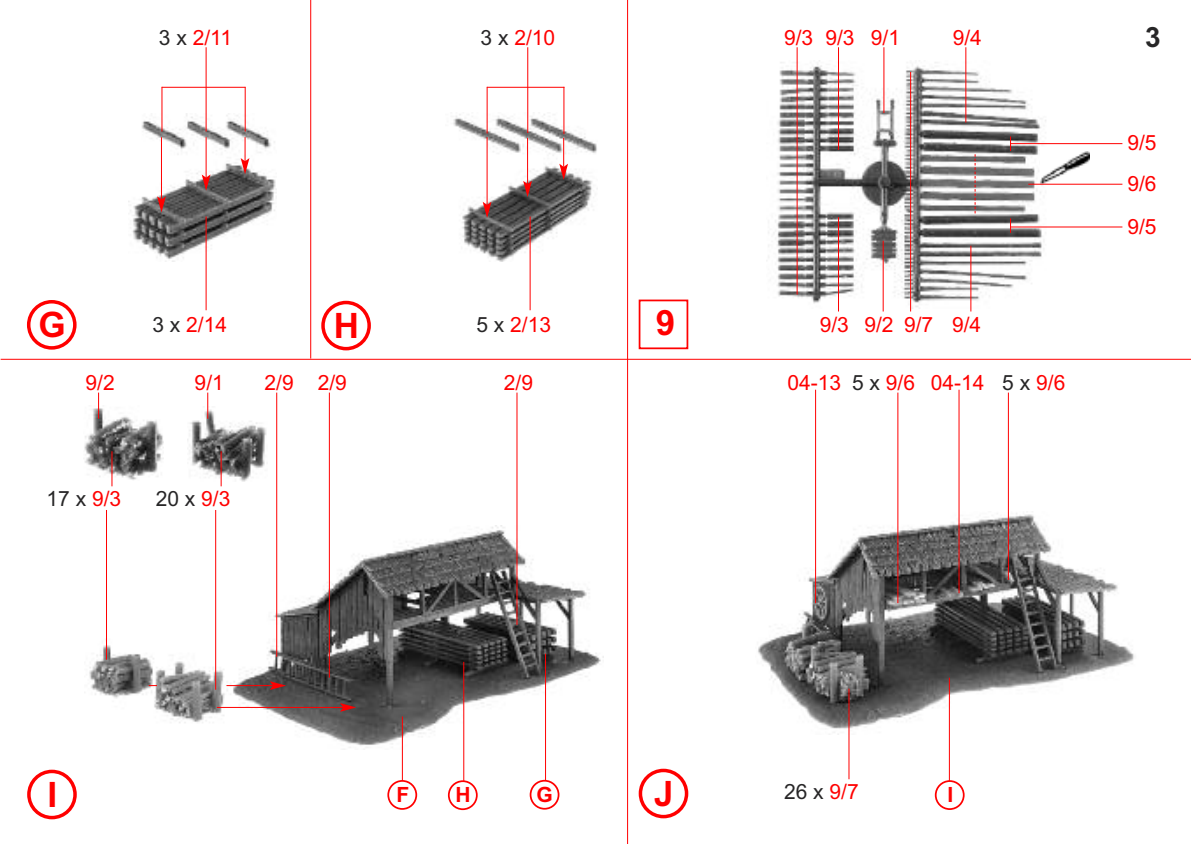
<style>
.page{position:relative;width:1191px;height:844px;background:#fff}
.page>*{position:absolute;margin:0;border:0;box-sizing:border-box;transform-origin:0 0}
.t1{font:700 35px "Arial";color:#f00}
.t2{font:700 28px "Arial";color:#272627}
.t3{font:21px "Arial";color:#f00}
.t4{font:21px "Arial";color:#272627}
.t5{font:700 21px "Arial";color:#f00}
.s1{color:#272627}
.s2{color:#f00}
</style>
<div class="page">
<hr style="left:627px;top:0;width:1px;height:843px;background:#f00">
<hr style="left:310px;top:0;width:1px;height:358px;background:#f00">
<hr style="left:1px;top:359px;width:1190px;height:1px;background:#f00">
<img style="left:128px;top:113px;width:149px;height:149px">
<img style="left:453px;top:113px;width:144px;height:148px">
<img style="left:768px;top:60px;width:281px;height:248px">
<img style="left:187px;top:406px;width:80px;height:75px">
<img style="left:84px;top:406px;width:79px;height:74px">
<img style="left:89px;top:526px;width:512px;height:223px">
<img style="left:758px;top:511px;width:377px;height:223px">
<svg style="left:27px;top:300px;width:50px;height:49px"></svg>
<svg style="left:387px;top:779px;width:30px;height:30px"></svg>
<svg style="left:321px;top:301px;width:50px;height:49px"></svg>
<svg style="left:27px;top:769px;width:50px;height:50px"></svg>
<svg style="left:638px;top:768px;width:50px;height:50px"></svg>
<svg style="left:529px;top:779px;width:30px;height:30px"></svg>
<svg style="left:448px;top:780px;width:30px;height:29px"></svg>
<svg style="left:934px;top:780px;width:30px;height:29px"></svg>
<hr style="left:206px;top:47px;width:1px;height:84px;background:#f00">
<hr style="left:162px;top:87px;width:83px;height:1px;background:#f00">
<hr style="left:161px;top:87px;width:1px;height:44px;background:#f00">
<hr style="left:245px;top:87px;width:1px;height:44px;background:#f00">
<hr style="left:527px;top:47px;width:1px;height:86px;background:#f00">
<hr style="left:883px;top:47px;width:1px;height:66px;background:#f00">
<svg style="left:98px;top:392px;width:1px;height:26px"></svg>
<hr style="left:897px;top:392px;width:1px;height:211px;background:#f00">
<hr style="left:965px;top:47px;width:1px;height:75px;background:#f00">
<svg style="left:1010px;top:136px;width:1px;height:15px"></svg>
<svg style="left:1010px;top:218px;width:1px;height:15px"></svg>
<svg style="left:974px;top:154px;width:1px;height:59px"></svg>
<hr style="left:1010px;top:143px;width:112px;height:1px;background:#f00">
<hr style="left:1010px;top:226px;width:112px;height:1px;background:#f00">
<hr style="left:838px;top:217px;width:1px;height:94px;background:#f00">
<hr style="left:882px;top:241px;width:1px;height:70px;background:#f00">
<hr style="left:970px;top:246px;width:1px;height:65px;background:#f00">
<hr style="left:910px;top:72px;width:1px;height:239px;background:#f00">
<hr style="left:838px;top:47px;width:1px;height:103px;background:#f00">
<hr style="left:796px;top:47px;width:1px;height:247px;background:#f00">
<hr style="left:487px;top:87px;width:77px;height:1px;background:#f00">
<hr style="left:487px;top:87px;width:1px;height:46px;background:#f00">
<hr style="left:563px;top:87px;width:1px;height:47px;background:#f00">
<hr style="left:206px;top:216px;width:1px;height:94px;background:#f00">
<hr style="left:1008px;top:392px;width:1px;height:188px;background:#f00">
<hr style="left:111px;top:451px;width:1px;height:35px;background:#f00">
<hr style="left:106px;top:510px;width:1px;height:149px;background:#f00">
<svg style="left:207px;top:392px;width:1px;height:26px"></svg>
<hr style="left:276px;top:392px;width:1px;height:264px;background:#f00">
<hr style="left:329px;top:392px;width:1px;height:285px;background:#f00">
<hr style="left:516px;top:392px;width:1px;height:232px;background:#f00">
<hr style="left:815px;top:389px;width:1px;height:214px;background:#f00">
<hr style="left:848px;top:688px;width:1px;height:91px;background:#f00">
<hr style="left:958px;top:389px;width:1px;height:204px;background:#f00">
<hr style="left:402px;top:716px;width:1px;height:64px;background:#f00">
<hr style="left:463px;top:661px;width:1px;height:119px;background:#f00">
<hr style="left:545px;top:653px;width:1px;height:127px;background:#f00">
<hr style="left:949px;top:677px;width:1px;height:103px;background:#f00">
<hr style="left:221px;top:451px;width:1px;height:35px;background:#f00">
<hr style="left:215px;top:510px;width:1px;height:179px;background:#f00">
<hr style="left:529px;top:216px;width:1px;height:94px;background:#f00">
<hr style="left:161px;top:137px;width:1px;height:62px;background:#f00">
<svg style="left:157px;top:196px;width:9px;height:16px"></svg>
<hr style="left:206px;top:137px;width:1px;height:40px;background:#f00">
<svg style="left:202px;top:174px;width:8px;height:17px"></svg>
<svg style="left:241px;top:137px;width:8px;height:37px"></svg>
<hr style="left:486px;top:137px;width:1px;height:68px;background:#f00">
<svg style="left:483px;top:202px;width:8px;height:16px"></svg>
<hr style="left:527px;top:138px;width:1px;height:46px;background:#f00">
<svg style="left:523px;top:181px;width:9px;height:16px"></svg>
<svg style="left:559px;top:138px;width:9px;height:42px"></svg>
<hr style="left:217px;top:706px;width:126px;height:1px;background:#f00">
<svg style="left:340px;top:702px;width:16px;height:9px"></svg>
<hr style="left:226px;top:685px;width:47px;height:1px;background:#f00">
<svg style="left:270px;top:681px;width:16px;height:8px"></svg>
<div style="left:638px;top:299px;width:50px;height:50px;border:2px solid #f00"></div>
<div style="left:1040px;top:147px;width:57px;height:37px;background:#fff"></div>
<img style="left:1040px;top:152px;width:50px;height:32px">
<hr style="left:1028px;top:184px;width:94px;height:1px;background:#f00">
<p class="t3" style="left:159px;top:25px;width:75px"><span class="s1">3 x</span> 2/11</p>
<p class="t3" style="left:480px;top:25px;width:76px"><span class="s1">3 x</span> 2/10</p>
<p class="t3" style="left:871px;top:25px;width:31px">9/1</p>
<p class="t3" style="left:784px;top:25px;width:72px">9/3 9/3</p>
<p class="t3" style="left:952px;top:25px;width:31px">9/4</p>
<h2 class="t2" style="left:1145px;top:21px;width:17px">3</h2>
<p class="t3" style="left:1127px;top:131px;width:31px">9/5</p>
<p class="t3" style="left:1127px;top:171px;width:31px">9/6</p>
<p class="t3" style="left:1127px;top:214px;width:31px">9/5</p>
<h1 class="t1" style="left:38px;top:304px;width:29px">G</h1>
<p class="t3" style="left:152px;top:312px;width:76px"><span class="s1">3 x</span> 2/14</p>
<h1 class="t1" style="left:334px;top:305px;width:27px">H</h1>
<p class="t3" style="left:476px;top:312px;width:76px"><span class="s1">5 x</span> 2/13</p>
<h1 class="t1" style="left:655px;top:302px;width:21px">9</h1>
<p class="t3" style="left:819px;top:312px;width:31px">9/3</p>
<p class="t3" style="left:864px;top:312px;width:118px">9/2 9/7 9/4</p>
<p class="t3" style="left:85px;top:370px;width:31px">9/2</p>
<p class="t3" style="left:852px;top:370px;width:65px"><span class="s1">5 x</span> 9/6</p>
<p class="t3" style="left:1002px;top:370px;width:65px"><span class="s1">5 x</span> 9/6</p>
<p class="t3" style="left:195px;top:370px;width:31px">9/1</p>
<p class="t3" style="left:264px;top:370px;width:84px">2/9 2/9</p>
<p class="t3" style="left:504px;top:370px;width:31px">2/9</p>
<p class="t3" style="left:787px;top:370px;width:55px">04-13</p>
<p class="t3" style="left:931px;top:370px;width:55px">04-14</p>
<p class="t4" style="left:46px;top:486px;width:76px">17 x <span class="s2">9/3</span></p>
<p class="t4" style="left:156px;top:486px;width:76px">20 x <span class="s2">9/3</span></p>
<h1 class="t1" style="left:47px;top:773px;width:11px">I</h1>
<p class="t5" style="left:455px;top:782px;width:17px">H</p>
<p class="t5" style="left:536px;top:782px;width:18px">G</p>
<h1 class="t1" style="left:654px;top:772px;width:21px">J</h1>
<p class="t5" style="left:947px;top:782px;width:7px">I</p>
<p class="t4" style="left:784px;top:779px;width:76px">26 x <span class="s2">9/7</span></p>
<p class="t5" style="left:396px;top:782px;width:14px">F</p>
</div>
